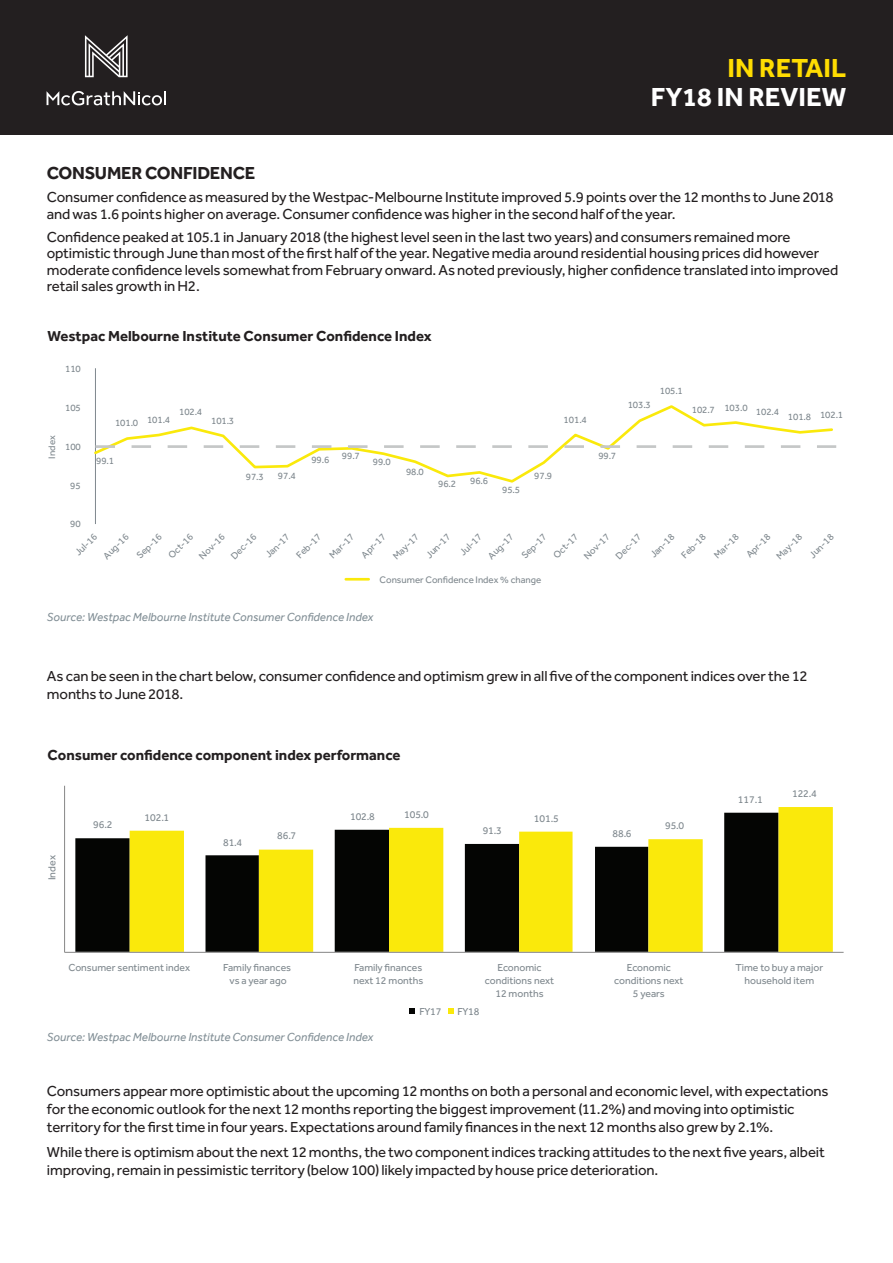
<style>
.page{position:relative;width:893px;height:1263px;background:#fff}
.page>*{position:absolute;margin:0;border:0;box-sizing:border-box;transform-origin:0 0}
.t1{font:700 27px "Effra";color:#fff}
.t2{font:700 27px "Effra";color:#ffdc01}
.t3{font:700 18px "Effra";letter-spacing:-.015em;color:#231f20}
.t4{font:15px/18px "Effra";letter-spacing:-.01em;color:#231f20}
.t5{font:700 15px "Effra";color:#231f20}
.t6{font:italic 12px "Effra";color:#828f96}
.t7{font:10.5px/13px "Effra";color:#7f888e;text-align:center}
.t8{font:9.75px "Effra";letter-spacing:-.005em;color:#7f888e}
</style>
<div class="page">
<div style="left:0;top:0;width:893px;height:135px;background:#231f20"></div>
<svg style="left:47px;top:91px;width:119px;height:14px"></svg>
<svg style="left:85px;top:35px;width:43px;height:42px"></svg>
<svg style="left:75px;top:830px;width:55px;height:122px;background:#191a16"></svg>
<svg style="left:130px;top:807px;width:703px;height:145px"></svg>
<hr style="left:64px;top:786px;width:1px;height:166px;background:#868686">
<hr style="left:65px;top:952px;width:779px;height:1px;background:#868686">
<svg style="left:409px;top:1008px;width:6px;height:5px"></svg>
<svg style="left:448px;top:1008px;width:5px;height:5px"></svg>
<hr style="left:95px;top:368px;width:1px;height:156px;background:#7f888e">
<svg style="left:94px;top:405px;width:739px;height:78px"></svg>
<svg style="left:95px;top:445px;width:741px;height:3px"></svg>
<hr style="left:346px;top:578px;width:23px;height:3px;background:#fae90b">
<h1 class="t2" style="left:728px;top:52px;width:120px">IN RETAIL</h1>
<h1 class="t1" style="left:651px;top:80px;width:197px">FY18 IN REVIEW</h1>
<p class="t3" style="left:47px;top:162px;width:210px">CONSUMER CONFIDENCE</p>
<p class="t4" style="left:47px;top:189px;width:788px;line-height:16.5px">Consumer confidence as measured by the Westpac-Melbourne Institute improved 5.9 points over the 12 months to June 2018 and was 1.6 points higher on average. Consumer confidence was higher in the second half of the year.</p>
<p class="t4" style="left:47px;top:228px;width:793px;line-height:16.5px">Confidence peaked at 105.1 in January 2018 (the highest level seen in the last two years) and consumers remained more optimistic through June than most of the first half of the year. Negative media around residential housing prices did however moderate confidence levels somewhat from February onward. As noted previously, higher confidence translated into improved retail sales growth in H2.</p>
<p class="t5" style="left:48px;top:327px;width:386px">Westpac Melbourne Institute Consumer Confidence Index</p>
<p class="t8" style="left:65px;top:363px;width:17px">110</p>
<p class="t8" style="left:46px;top:459px;width:25px;rotate:-90deg">Index</p>
<p class="t8" style="left:65px;top:402px;width:17px">105</p>
<p class="t8" style="left:65px;top:441px;width:17px">100</p>
<p class="t8" style="left:70px;top:480px;width:12px">95</p>
<p class="t8" style="left:115px;top:416px;width:57px">101.0 101.4</p>
<p class="t8" style="left:179px;top:406px;width:25px">102.4</p>
<p class="t8" style="left:211px;top:415px;width:25px">101.3</p>
<p class="t8" style="left:96px;top:455px;width:19px">99.1</p>
<p class="t8" style="left:246px;top:470px;width:19px">97.3</p>
<p class="t8" style="left:278px;top:470px;width:19px">97.4</p>
<p class="t8" style="left:311px;top:454px;width:19px">99.6</p>
<p class="t8" style="left:342px;top:450px;width:19px">99.7</p>
<p class="t8" style="left:373px;top:456px;width:19px">99.0</p>
<p class="t8" style="left:406px;top:466px;width:19px">98.0</p>
<p class="t8" style="left:438px;top:478px;width:19px">96.2</p>
<p class="t8" style="left:470px;top:475px;width:19px">96.6</p>
<p class="t8" style="left:502px;top:484px;width:19px">95.5</p>
<p class="t8" style="left:534px;top:470px;width:19px">97.9</p>
<p class="t8" style="left:564px;top:414px;width:25px">101.4</p>
<p class="t8" style="left:598px;top:450px;width:19px">99.7</p>
<p class="t8" style="left:628px;top:399px;width:25px">103.3</p>
<p class="t8" style="left:660px;top:385px;width:25px">105.1</p>
<p class="t8" style="left:692px;top:403px;width:58px">102.7 103.0</p>
<p class="t8" style="left:756px;top:406px;width:25px">102.4</p>
<p class="t8" style="left:788px;top:410px;width:57px">101.8 102.1</p>
<p class="t8" style="left:70px;top:518px;width:12px">90</p>
<p class="t8" style="left:72px;top:550px;width:28px;rotate:-45deg">Jul-16</p>
<p class="t8" style="left:101px;top:553px;width:33px;rotate:-45deg">Aug-16</p>
<p class="t8" style="left:134px;top:553px;width:33px;rotate:-45deg">Sep-16</p>
<p class="t8" style="left:166px;top:553px;width:32px;rotate:-45deg">Oct-16</p>
<p class="t8" style="left:197px;top:554px;width:34px;rotate:-45deg">Nov-16</p>
<p class="t8" style="left:228px;top:553px;width:33px;rotate:-45deg">Dec-16</p>
<p class="t8" style="left:263px;top:552px;width:31px;rotate:-45deg">Jan-17</p>
<p class="t8" style="left:294px;top:552px;width:32px;rotate:-45deg">Feb-17</p>
<p class="t8" style="left:327px;top:553px;width:32px;rotate:-45deg">Mar-17</p>
<p class="t8" style="left:359px;top:552px;width:31px;rotate:-45deg">Apr-17</p>
<p class="t8" style="left:390px;top:554px;width:34px;rotate:-45deg">May-17</p>
<p class="t8" style="left:423px;top:552px;width:32px;rotate:-45deg">Jun-17</p>
<p class="t8" style="left:457px;top:550px;width:28px;rotate:-45deg">Jul-17</p>
<p class="t8" style="left:486px;top:553px;width:33px;rotate:-45deg">Aug-17</p>
<p class="t8" style="left:519px;top:553px;width:33px;rotate:-45deg">Sep-17</p>
<p class="t8" style="left:551px;top:553px;width:32px;rotate:-45deg">Oct-17</p>
<p class="t8" style="left:581px;top:554px;width:34px;rotate:-45deg">Nov-17</p>
<p class="t8" style="left:613px;top:553px;width:33px;rotate:-45deg">Dec-17</p>
<p class="t8" style="left:648px;top:552px;width:31px;rotate:-45deg">Jan-18</p>
<p class="t8" style="left:679px;top:552px;width:32px;rotate:-45deg">Feb-18</p>
<p class="t8" style="left:712px;top:553px;width:32px;rotate:-45deg">Mar-18</p>
<p class="t8" style="left:744px;top:552px;width:31px;rotate:-45deg">Apr-18</p>
<p class="t8" style="left:774px;top:554px;width:34px;rotate:-45deg">May-18</p>
<p class="t8" style="left:807px;top:552px;width:32px;rotate:-45deg">Jun-18</p>
<p class="t8" style="left:380px;top:574px;width:163px">Consumer Confidence Index % change</p>
<p class="t6" style="left:47px;top:610px;width:328px">Source: Westpac Melbourne Institute Consumer Confidence Index</p>
<p class="t4" style="left:47px;top:667px;width:762px">As can be seen in the chart below, consumer confidence and optimism grew in all five of the component indices over the 12 months to June 2018.</p>
<p class="t5" style="left:48px;top:746px;width:354px">Consumer confidence component index performance</p>
<p class="t7" style="left:45px;top:880px;width:27px;rotate:-90deg">Index</p>
<p class="t7" style="left:93px;top:818px;width:21px">96.2</p>
<p class="t7" style="left:145px;top:811px;width:26px">102.1</p>
<p class="t7" style="left:223px;top:835px;width:21px">81.4</p>
<p class="t7" style="left:277px;top:829px;width:21px">86.7</p>
<p class="t7" style="left:350px;top:810px;width:26px">102.8</p>
<p class="t7" style="left:404px;top:807px;width:26px">105.0</p>
<p class="t7" style="left:534px;top:811px;width:26px">101.5</p>
<p class="t7" style="left:483px;top:824px;width:21px">91.3</p>
<p class="t7" style="left:612px;top:827px;width:21px">88.6</p>
<p class="t7" style="left:665px;top:819px;width:21px">95.0</p>
<p class="t7" style="left:738px;top:793px;width:26px">117.1</p>
<p class="t7" style="left:792px;top:787px;width:26px">122.4</p>
<p class="t7" style="left:69px;top:961px;width:123px">Consumer sentiment index</p>
<p class="t7" style="left:223px;top:961px;width:69px">Family finances vs a year ago</p>
<p class="t7" style="left:353px;top:961px;width:72px;text-align:left">Family finances next 12 months</p>
<p class="t7" style="left:485px;top:961px;width:71px">Economic conditions next<br>12 months</p>
<p class="t7" style="left:614px;top:961px;width:71px">Economic conditions next<br>5 years</p>
<p class="t7" style="left:735px;top:961px;width:89px">Time to buy a major household item</p>
<p class="t6" style="left:47px;top:1030px;width:328px">Source: Westpac Melbourne Institute Consumer Confidence Index</p>
<p class="t7" style="left:419px;top:1004px;width:24px">FY17</p>
<p class="t7" style="left:457px;top:1004px;width:24px">FY18</p>
<p class="t4" style="left:47px;top:1082px;width:783px">Consumers appear more optimistic about the upcoming 12 months on both a personal and economic level, with expectations for the economic outlook for the next 12 months reporting the biggest improvement (11.2%) and moving into optimistic territory for the first time in four years. Expectations around family finances in the next 12 months also grew by 2.1%.</p>
<p class="t4" style="left:47px;top:1142px;width:779px">While there is optimism about the next 12 months, the two component indices tracking attitudes to the next five years, albeit improving, remain in pessimistic territory (below 100) likely impacted by house price deterioration.</p>
</div>
